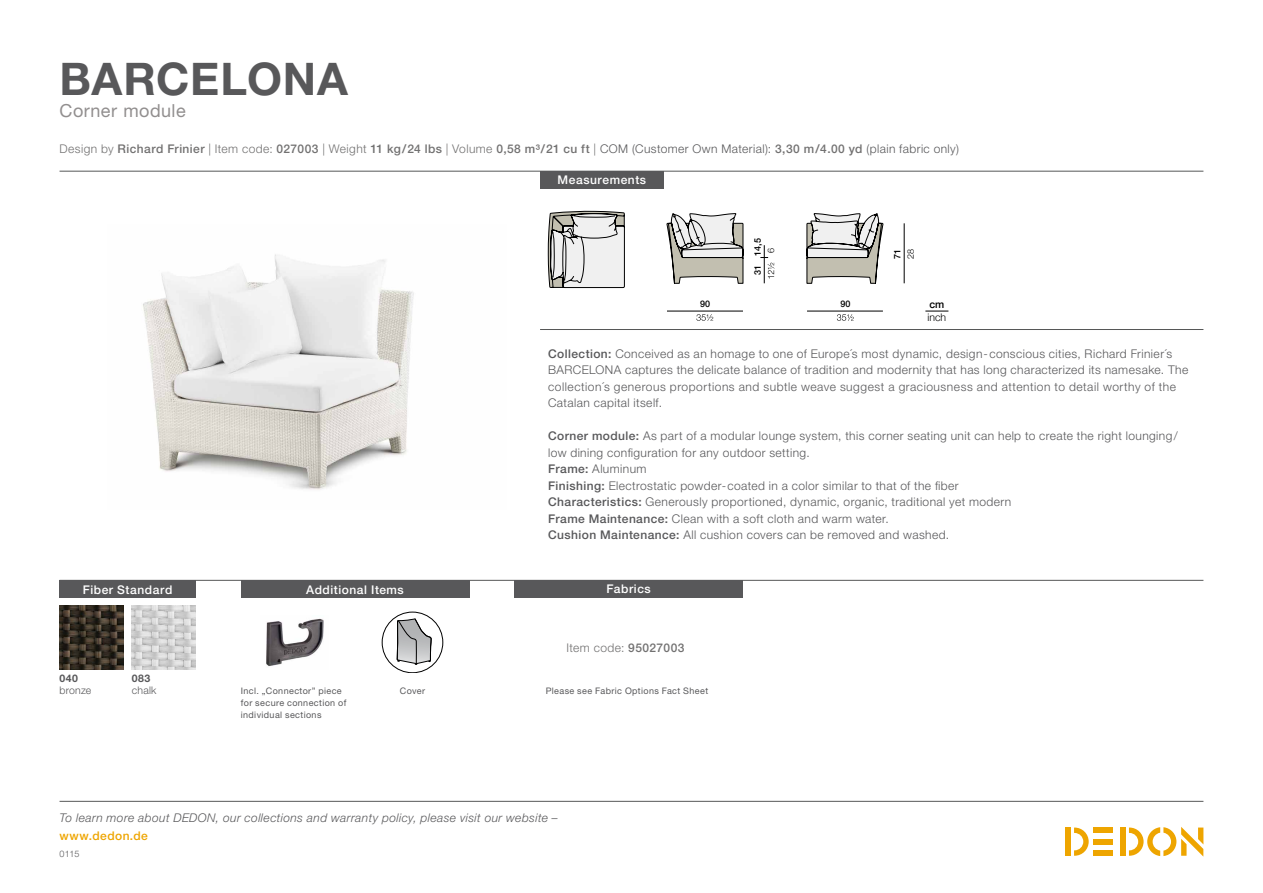
<style>
.page{position:relative;width:1263px;height:893px;background:#fff}
.page>*{position:absolute;margin:0;border:0;box-sizing:border-box;transform-origin:0 0}
.t1{font:700 45px "Helvetica Neue LT";letter-spacing:.015em;color:#58585a}
.t2{font:18px "Helvetica Neue LT";letter-spacing:.03em;color:#928f8f}
.t3{font:300 12px/16.5px "Helvetica Neue LT";letter-spacing:.035em;color:#58585a}
.t4{font:500 12px "Helvetica Neue LT";letter-spacing:.035em;color:#727171}
.t5{font:italic 300 12px "Helvetica Neue LT";letter-spacing:.035em;color:#58585a}
.t6{font:500 12px "Helvetica Neue LT";letter-spacing:.045em;color:#fff}
.t7{font:300 12px "Helvetica Neue LT";letter-spacing:.035em;color:#727171}
.t8{font:500 12px "Helvetica Neue LT";letter-spacing:.035em;color:#eea500}
.t9{font:300 10.5px "Helvetica Neue LT";letter-spacing:.02em;color:#58585a}
.t10{font:700 10.5px "Helvetica Neue LT";letter-spacing:.04em;color:#58585a}
.t11{font:300 10.5px "Helvetica Neue";color:#010101}
.t12{font:500 10.5px "Helvetica Neue";color:#010101}
.t13{font:9px/12px "Helvetica Neue LT";letter-spacing:.045em;color:#58585a}
.t14{font:500 9px "Helvetica Neue";color:#010101}
.t15{font:300 9px "Helvetica Neue LT";color:#58585a}
.t16{font:300 9px "Helvetica Neue";color:#010101}
.s1{font-weight:300}
.s2{font-weight:300;color:#58585a}
.s3{font-weight:500}
</style>
<div class="page">
<div style="left:1120px;top:827px;width:5px;height:29px;background:#eea500"></div>
<div style="left:1094px;top:827px;width:19px;height:6px;background:#eea500"></div>
<div style="left:1094px;top:850px;width:19px;height:6px;background:#eea500"></div>
<div style="left:1094px;top:839px;width:19px;height:5px;background:#eea500"></div>
<svg style="left:1074px;top:827px;width:15px;height:29px"></svg>
<div style="left:1065px;top:827px;width:6px;height:29px;background:#eea500"></div>
<svg style="left:1129px;top:827px;width:74px;height:29px"></svg>
<hr style="left:60px;top:801px;width:1143px;height:1px;background:#565757">
<img style="left:143px;top:254px;width:271px;height:236px">
<hr style="left:60px;top:580px;width:1143px;height:1px;background:#565757">
<hr style="left:60px;top:171px;width:1143px;height:1px;background:#565757">
<hr style="left:540px;top:329px;width:663px;height:1px;background:#565757">
<div style="left:540px;top:171px;width:124px;height:17px;background:#58585a"></div>
<div style="left:60px;top:580px;width:136px;height:18px;background:#58585a"></div>
<img style="left:60px;top:605px;width:63px;height:64px">
<img style="left:132px;top:605px;width:63px;height:64px">
<svg style="left:925px;top:311px;width:23px;height:1px"></svg>
<hr style="left:807px;top:311px;width:76px;height:1px;background:#010101">
<svg style="left:837px;top:314px;width:17px;height:7px"></svg>
<hr style="left:904px;top:223px;width:1px;height:60px;background:#010101">
<hr style="left:764px;top:245px;width:1px;height:38px;background:#010101">
<svg style="left:760px;top:257px;width:14px;height:22px"></svg>
<hr style="left:667px;top:311px;width:76px;height:1px;background:#010101">
<svg style="left:696px;top:314px;width:17px;height:7px"></svg>
<svg style="left:807px;top:213px;width:76px;height:71px"></svg>
<svg style="left:666px;top:213px;width:77px;height:71px"></svg>
<svg style="left:548px;top:210px;width:77px;height:79px"></svg>
<div style="left:514px;top:580px;width:229px;height:17px;background:#58585a"></div>
<div style="left:241px;top:580px;width:228px;height:18px;background:#58585a"></div>
<div style="left:382px;top:612px;width:61px;height:61px;border:1px solid #000;border-radius:50%"></div>
<svg style="left:397px;top:619px;width:34px;height:46px"></svg>
<img style="left:266px;top:618px;width:58px;height:49px">
<h1 class="t1" style="left:60px;top:51px;width:290px">BARCELONA</h1>
<h2 class="t2" style="left:60px;top:100px;width:128px">Corner module</h2>
<p class="t4" style="left:60px;top:142px;width:901px"><span class="s1">Design by</span> Richard Frinier <span class="s1">| Item code:</span> 027003 <span class="s1">| Weight</span> 11 kg/24 lbs <span class="s1">| Volume</span> 0,58 m³/21 cu ft <span class="s1">|</span> <span class="s2">COM (Customer Own Material):</span> 3,30 m/4.00 yd <span class="s2">(plain fabric only)</span></p>
<p class="t6" style="left:558px;top:173px;width:90px">Measurements</p>
<p class="t14" style="left:700px;top:297px;width:12px">90</p>
<p class="t14" style="left:750px;top:275px;width:38px;rotate:-90deg">31 14,5</p>
<p class="t16" style="left:764px;top:253px;width:7px;rotate:-90deg">6</p>
<p class="t14" style="left:840px;top:297px;width:12px">90</p>
<p class="t14" style="left:890px;top:259px;width:12px;rotate:-90deg">71</p>
<p class="t16" style="left:903px;top:259px;width:12px;rotate:-90deg">28</p>
<p class="t12" style="left:929px;top:296px;width:16px">cm</p>
<p class="t11" style="left:927px;top:309px;width:20px">inch</p>
<p class="t6" style="left:83px;top:582px;width:91px">Fiber Standard</p>
<p class="t10" style="left:60px;top:671px;width:20px">040</p>
<p class="t9" style="left:60px;top:684px;width:33px">bronze</p>
<p class="t10" style="left:132px;top:671px;width:20px">083</p>
<p class="t9" style="left:132px;top:684px;width:26px">chalk</p>
<p class="t6" style="left:306px;top:582px;width:99px">Additional Items</p>
<p class="t13" style="left:241px;top:684px;width:102px">Incl. „Connector” piece</p>
<p class="t13" style="left:400px;top:685px;width:27px">Cover</p>
<p class="t13" style="left:241px;top:696px;width:107px">for secure connection of individual sections</p>
<p class="t3" style="left:548px;top:345px;width:642px"><span class="s3">Collection:</span> Conceived as an homage to one of Europe´s most dynamic, design-conscious cities, Richard Frinier´s BARCELONA captures the delicate balance of tradition and modernity that has long characterized its namesake. The collection´s generous proportions and subtle weave suggest a graciousness and attention to detail worthy of the Catalan capital itself.</p>
<p class="t3" style="left:548px;top:427px;width:631px"><span class="s3">Corner module:</span> As part of a modular lounge system, this corner seating unit can help to create the right lounging/ low dining configuration for any outdoor setting.<br><span class="s3">Frame:</span> Aluminum<br><span class="s3">Finishing:</span> Electrostatic powder-coated in a color similar to that of the fiber<br><span class="s3">Characteristics:</span> Generously proportioned, dynamic, organic, traditional yet modern<br><span class="s3">Frame Maintenance:</span> Clean with a soft cloth and warm water.<br><span class="s3">Cushion Maintenance:</span> All cushion covers can be removed and washed.</p>
<p class="t6" style="left:606px;top:582px;width:46px">Fabrics</p>
<p class="t7" style="left:566px;top:640px;width:120px">Item code: <span class="s3">95027003</span></p>
<p class="t13" style="left:546px;top:684px;width:164px">Please see Fabric Options Fact Sheet</p>
<p class="t5" style="left:60px;top:811px;width:500px">To learn more about DEDON, our collections and warranty policy, please visit our website –</p>
<p class="t8" style="left:60px;top:829px;width:90px">www.dedon.de</p>
<p class="t15" style="left:60px;top:848px;width:21px">0115</p>
</div>
